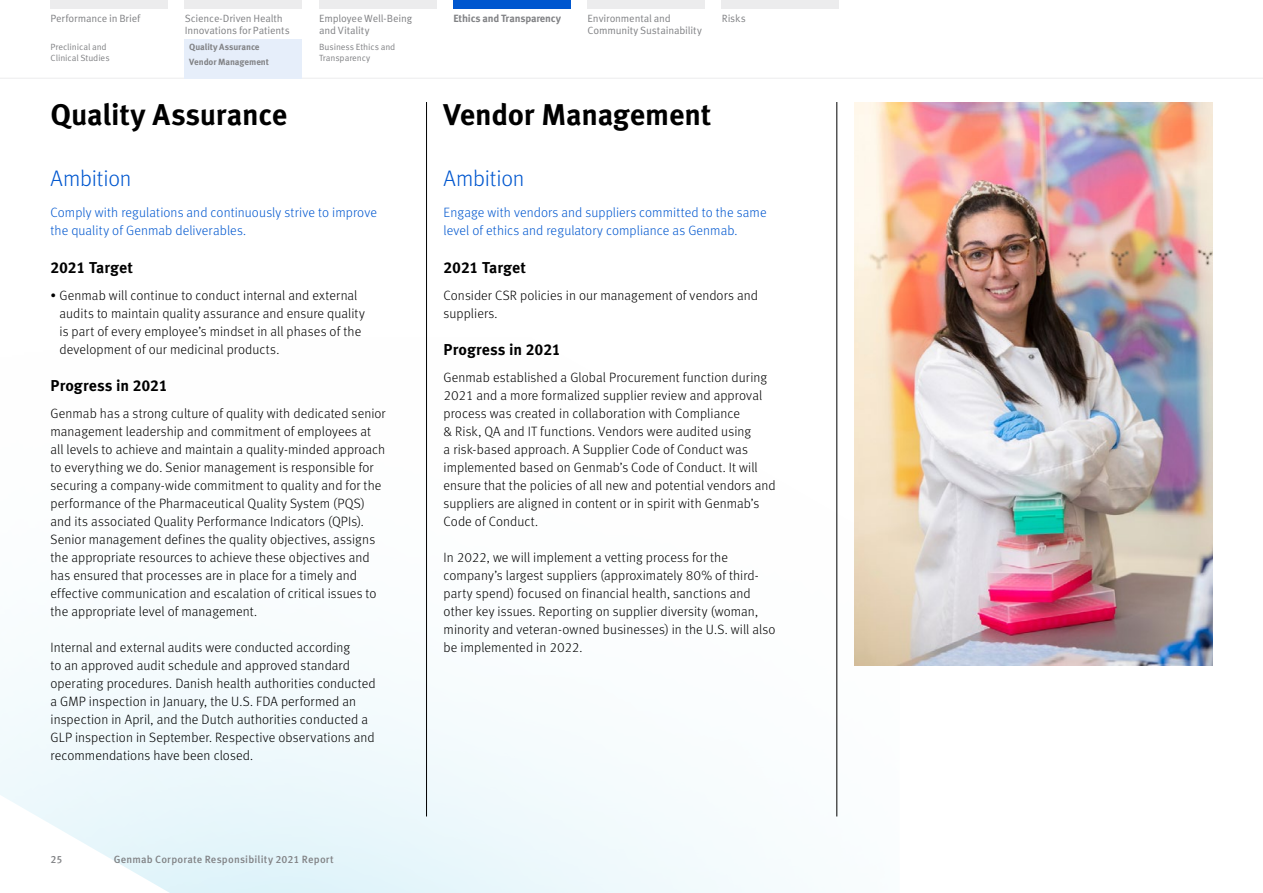
<style>
.page{position:relative;width:1263px;height:893px;background:#fff}
.page>*{position:absolute;margin:0;border:0;box-sizing:border-box;transform-origin:0 0}
.Page_Title{font:700 30px "Meta Pro";letter-spacing:-.01em;color:#000}
.t1{font:300 22.5px "Meta Pro";letter-spacing:-.01em;color:#0057cf}
.Subhead{font:700 15.75px "Meta Pro";color:#000}
.BODY{font:300 13.5px/18px "Meta Pro";letter-spacing:.005em;color:#000}
.BODY-2{font:300 13.5px/18px "Meta Pro";letter-spacing:.005em;color:#0057cf}
.t2{font:10.5px/12px "Meta Pro";letter-spacing:-.015em;color:#818285}
.t3{font:500 10.5px "Meta Pro";letter-spacing:.015em;color:#818285}
.NAV_Bar_1{font:700 10.5px "Meta Pro";letter-spacing:-.015em;color:#818285}
.NAV_Bar_2{font:9px/10.5px "Meta Pro";letter-spacing:-.01em;color:#818285}
.NAV_Bar_2-2{font:700 9px "Meta Pro";letter-spacing:-.01em;color:#818285}
</style>
<div class="page">
<hr style="left:0;top:78px;width:1263px;height:1px;background:#ececed">
<svg style="left:0;top:332px;width:900px;height:561px"></svg>
<div style="left:722px;top:0;width:117px;height:9px;background:#ececed"></div>
<div style="left:588px;top:0;width:117px;height:9px;background:#ececed"></div>
<div style="left:319px;top:0;width:117px;height:9px;background:#ececed"></div>
<div style="left:185px;top:0;width:117px;height:9px;background:#ececed"></div>
<div style="left:51px;top:0;width:117px;height:9px;background:#ececed"></div>
<div style="left:453px;top:0;width:117px;height:9px;background:#0057cf"></div>
<div style="left:185px;top:39px;width:117px;height:39px;background:#e6eefa"></div>
<hr style="left:426px;top:102px;width:1px;height:714px;background:#000">
<hr style="left:836px;top:102px;width:1px;height:714px;background:#000">
<img style="left:854px;top:102px;width:358px;height:563px">
<p class="t2" style="left:51px;top:11px;width:91px">Performance in Brief</p>
<p class="NAV_Bar_1" style="left:453px;top:10px;width:109px">Ethics and Transparency</p>
<p class="NAV_Bar_2" style="left:51px;top:41px;width:61px">Preclinical and<br>Clinical Studies</p>
<p class="NAV_Bar_2-2" style="left:189px;top:40px;width:72px">Quality Assurance</p>
<p class="NAV_Bar_2-2" style="left:189px;top:55px;width:81px">Vendor Management</p>
<p class="t2" style="left:185px;top:11px;width:106px">Science-Driven Health<br>Innovations for Patients</p>
<p class="t2" style="left:319px;top:11px;width:95px">Employee Well-Being and Vitality</p>
<p class="NAV_Bar_2" style="left:319px;top:41px;width:78px">Business Ethics and<br>Transparency</p>
<p class="t2" style="left:588px;top:11px;width:85px">Environmental and</p>
<p class="t2" style="left:722px;top:11px;width:25px">Risks</p>
<p class="t2" style="left:588px;top:23px;width:116px">Community Sustainability</p>
<p class="Page_Title" style="left:51px;top:91px;width:238px">Quality Assurance</p>
<h3 class="t1" style="left:51px;top:162px;width:82px">Ambition</h3>
<p class="BODY-2" style="left:51px;top:203px;width:328px">Comply with regulations and continuously strive to improve the quality of Genmab deliverables.</p>
<p class="Subhead" style="left:51px;top:255px;width:84px">2021 Target</p>
<p class="BODY" style="left:60px;top:285px;width:307px;text-indent:-9px">• Genmab will continue to conduct internal and external audits to maintain quality assurance and ensure quality is part of every employee’s mindset in all phases of the development of our medicinal products.</p>
<p class="Subhead" style="left:51px;top:373px;width:119px">Progress in 2021</p>
<p class="BODY" style="left:51px;top:404px;width:337px">Genmab has a strong culture of quality with dedicated senior management leadership and commitment of employees at all levels to achieve and maintain a quality-minded approach to everything we do. Senior management is responsible for securing a company-wide commitment to quality and for the performance of the Pharmaceutical Quality System (PQS) and its associated Quality Performance Indicators (QPIs).<br>Senior management defines the quality objectives, assigns the appropriate resources to achieve these objectives and has ensured that processes are in place for a timely and effective communication and escalation of critical issues to the appropriate level of management.</p>
<p class="BODY" style="left:51px;top:638px;width:327px">Internal and external audits were conducted according<br>to an approved audit schedule and approved standard operating procedures. Danish health authorities conducted a GMP inspection in January, the U.S. FDA performed an inspection in April, and the Dutch authorities conducted a GLP inspection in September. Respective observations and recommendations have been closed.</p>
<p class="t3" style="left:51px;top:851px;width:14px">25</p>
<p class="t3" style="left:114px;top:851px;width:221px">Genmab Corporate Responsibility 2021 Report</p>
<p class="Page_Title" style="left:444px;top:91px;width:269px">Vendor Management</p>
<h3 class="t1" style="left:444px;top:162px;width:82px">Ambition</h3>
<p class="BODY-2" style="left:444px;top:203px;width:324px">Engage with vendors and suppliers committed to the same level of ethics and regulatory compliance as Genmab.</p>
<p class="Subhead" style="left:444px;top:255px;width:84px">2021 Target</p>
<p class="BODY" style="left:444px;top:285px;width:316px">Consider CSR policies in our management of vendors and suppliers.</p>
<p class="Subhead" style="left:444px;top:337px;width:119px">Progress in 2021</p>
<p class="BODY" style="left:444px;top:368px;width:333px">Genmab established a Global Procurement function during 2021 and a more formalized supplier review and approval process was created in collaboration with Compliance<br>&amp; Risk, QA and IT functions. Vendors were audited using<br>a risk-based approach. A Supplier Code of Conduct was implemented based on Genmab’s Code of Conduct. It will ensure that the policies of all new and potential vendors and suppliers are aligned in content or in spirit with Genmab’s Code of Conduct.</p>
<p class="BODY" style="left:444px;top:548px;width:334px">In 2022, we will implement a vetting process for the company’s largest suppliers (approximately 80% of third&shy;party spend) focused on financial health, sanctions and other key issues. Reporting on supplier diversity (woman, minority and veteran-owned businesses) in the U.S. will also be implemented in 2022.</p>
</div>
